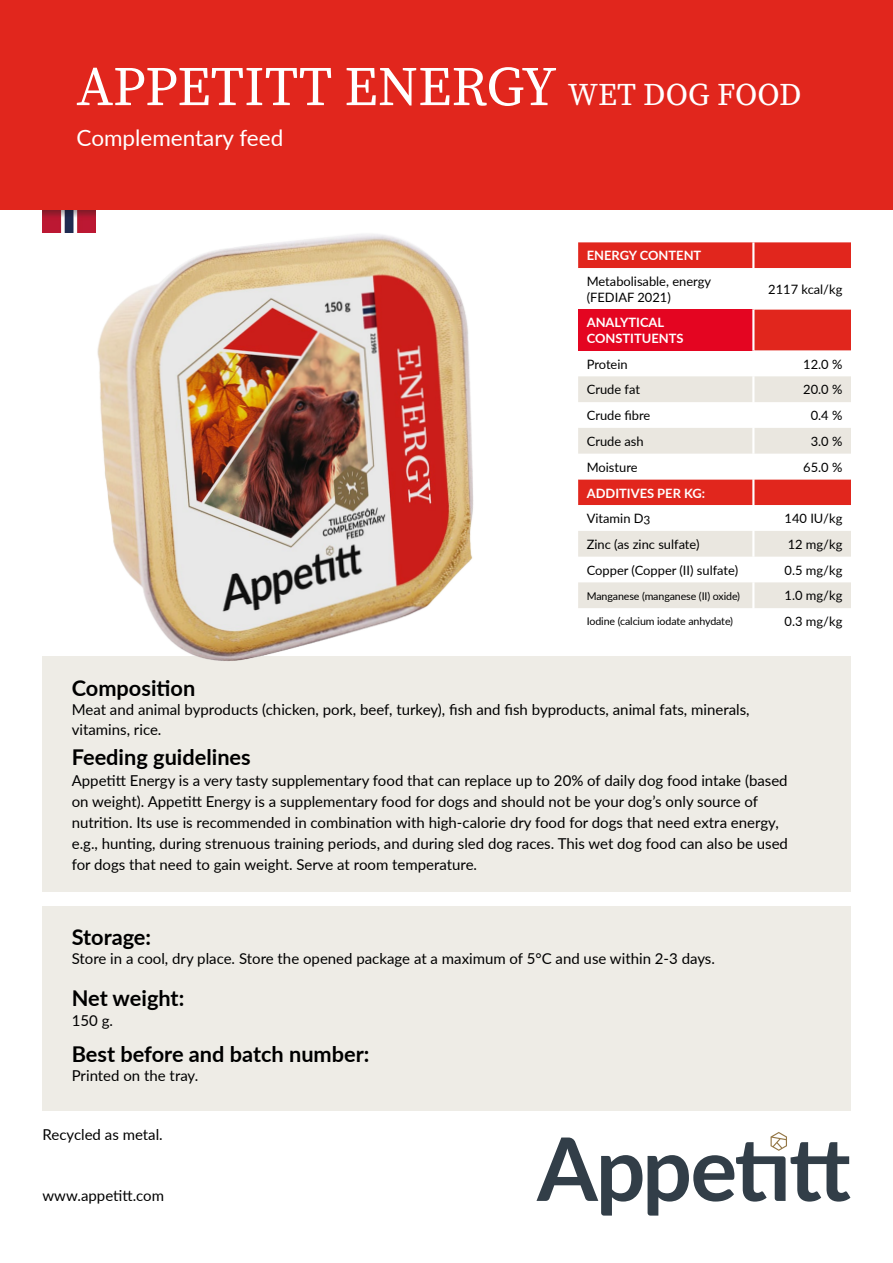
<style>
.page{position:relative;width:893px;height:1263px;background:#fff}
.page>*{position:absolute;margin:0;border:0;box-sizing:border-box;transform-origin:0 0}
.t1{font:55.5px "Source Serif Variable";letter-spacing:-.005em;color:#fff}
.t2{font:22.5px "Lato";color:#fff}
.t3{font:700 21.75px "Lato";color:#000}
.t4{font:15px/21px "Lato";color:#000}
.t5{font:12.9px/15.5px "Lato";color:#000}
.t6{font:700 12.9px/15.5px "Lato";color:#fff}
.t7{font:10.65px "Lato";letter-spacing:-.01em;color:#000}
.s1{font-size:31.5px}
</style>
<div class="page">
<img style="left:43px;top:210px;width:52px;height:23px">
<div style="left:0;top:0;width:893px;height:210px;background:#e1261d"></div>
<div style="left:43px;top:656px;width:808px;height:236px;background:#eeece6"></div>
<div style="left:43px;top:907px;width:808px;height:204px;background:#eeece6"></div>
<div style="left:578px;top:242px;width:273px;height:26px;background:#e1261d"></div>
<div style="left:754px;top:309px;width:97px;height:42px;background:#e1261d"></div>
<div style="left:578px;top:309px;width:175px;height:42px;background:#e40521"></div>
<svg style="left:578px;top:376px;width:273px;height:232px"></svg>
<hr style="left:752px;top:242px;width:2px;height:26px;background:#fff">
<hr style="left:752px;top:309px;width:2px;height:42px;background:#fff">
<hr style="left:752px;top:376px;width:2px;height:26px;background:#fff">
<hr style="left:752px;top:402px;width:2px;height:26px;background:#fff">
<hr style="left:752px;top:428px;width:2px;height:26px;background:#fff">
<hr style="left:752px;top:454px;width:2px;height:25px;background:#fff">
<hr style="left:752px;top:479px;width:2px;height:26px;background:#fff">
<hr style="left:752px;top:505px;width:2px;height:26px;background:#fff">
<hr style="left:752px;top:531px;width:2px;height:26px;background:#fff">
<hr style="left:752px;top:557px;width:2px;height:25px;background:#fff">
<hr style="left:752px;top:582px;width:2px;height:26px;background:#fff">
<img style="left:62px;top:219px;width:412px;height:442px">
<svg style="left:536px;top:1137px;width:106px;height:78px"></svg>
<svg style="left:648px;top:1132px;width:202px;height:83px"></svg>
<h1 class="t1" style="left:77px;top:50px;width:726px">APPETITT ENERGY <span class="s1">WET DOG FOOD</span></h1>
<h2 class="t2" style="left:77px;top:122px;width:208px">Complementary feed</h2>
<p class="t6" style="left:587px;top:247px;width:116px">ENERGY CONTENT</p>
<p class="t5" style="left:587px;top:273px;width:126px">Metabolisable, energy (FEDIAF 2021)</p>
<p class="t5" style="left:768px;top:281px;width:76px">2117 kcal/kg</p>
<p class="t6" style="left:587px;top:314px;width:98px">ANALYTICAL<br>CONSTITUENTS</p>
<p class="t5" style="left:587px;top:356px;width:42px">Protein</p>
<p class="t5" style="left:803px;top:356px;width:41px">12.0 %</p>
<p class="t5" style="left:587px;top:381px;width:55px">Crude fat</p>
<p class="t5" style="left:803px;top:381px;width:41px">20.0 %</p>
<p class="t5" style="left:587px;top:407px;width:65px">Crude fibre</p>
<p class="t5" style="left:811px;top:407px;width:33px">0.4 %</p>
<p class="t5" style="left:587px;top:433px;width:59px">Crude ash</p>
<p class="t5" style="left:811px;top:433px;width:33px">3.0 %</p>
<p class="t5" style="left:587px;top:459px;width:52px">Moisture</p>
<p class="t5" style="left:803px;top:459px;width:41px">65.0 %</p>
<p class="t6" style="left:587px;top:484px;width:120px">ADDITIVES PER KG:</p>
<p class="t5" style="left:587px;top:510px;width:65px">Vitamin D3</p>
<p class="t5" style="left:785px;top:510px;width:59px">140 IU/kg</p>
<p class="t5" style="left:587px;top:536px;width:114px">Zinc (as zinc sulfate)</p>
<p class="t5" style="left:788px;top:536px;width:56px">12 mg/kg</p>
<p class="t5" style="left:587px;top:562px;width:153px">Copper (Copper (II) sulfate)</p>
<p class="t5" style="left:785px;top:562px;width:59px">0.5 mg/kg</p>
<p class="t7" style="left:587px;top:588px;width:155px">Manganese (manganese (II) oxide)</p>
<p class="t5" style="left:785px;top:587px;width:59px">1.0 mg/kg</p>
<p class="t7" style="left:587px;top:614px;width:148px">Iodine (calcium iodate anhydate)</p>
<p class="t5" style="left:785px;top:613px;width:59px">0.3 mg/kg</p>
<h3 class="t3" style="left:72px;top:672px;width:125px">Composition</h3>
<p class="t4" style="left:72px;top:699px;width:679px;line-height:19.5px">Meat and animal byproducts (chicken, pork, beef, turkey), fish and fish byproducts, animal fats, minerals, vitamins, rice.</p>
<h3 class="t3" style="left:72px;top:741px;width:181px">Feeding guidelines</h3>
<p class="t4" style="left:72px;top:769px;width:718px">Appetitt Energy is a very tasty supplementary food that can replace up to 20% of daily dog food intake (based on weight). Appetitt Energy is a supplementary food for dogs and should not be your dog’s only source of nutrition. Its use is recommended in combination with high-calorie dry food for dogs that need extra energy, e.g., hunting, during strenuous training periods, and during sled dog races. This wet dog food can also be used for dogs that need to gain weight. Serve at room temperature.</p>
<h3 class="t3" style="left:72px;top:921px;width:81px">Storage:</h3>
<p class="t4" style="left:72px;top:947px;width:645px">Store in a cool, dry place. Store the opened package at a maximum of 5°C and use within 2-3 days.</p>
<h3 class="t3" style="left:72px;top:982px;width:114px">Net weight:</h3>
<p class="t4" style="left:72px;top:1009px;width:43px">150 g.</p>
<h3 class="t3" style="left:72px;top:1038px;width:299px">Best before and batch number:</h3>
<p class="t4" style="left:72px;top:1064px;width:128px">Printed on the tray.</p>
<p class="t4" style="left:43px;top:1123px;width:122px">Recycled as metal.</p>
<p class="t4" style="left:43px;top:1184px;width:123px">www.appetitt.com</p>
</div>
